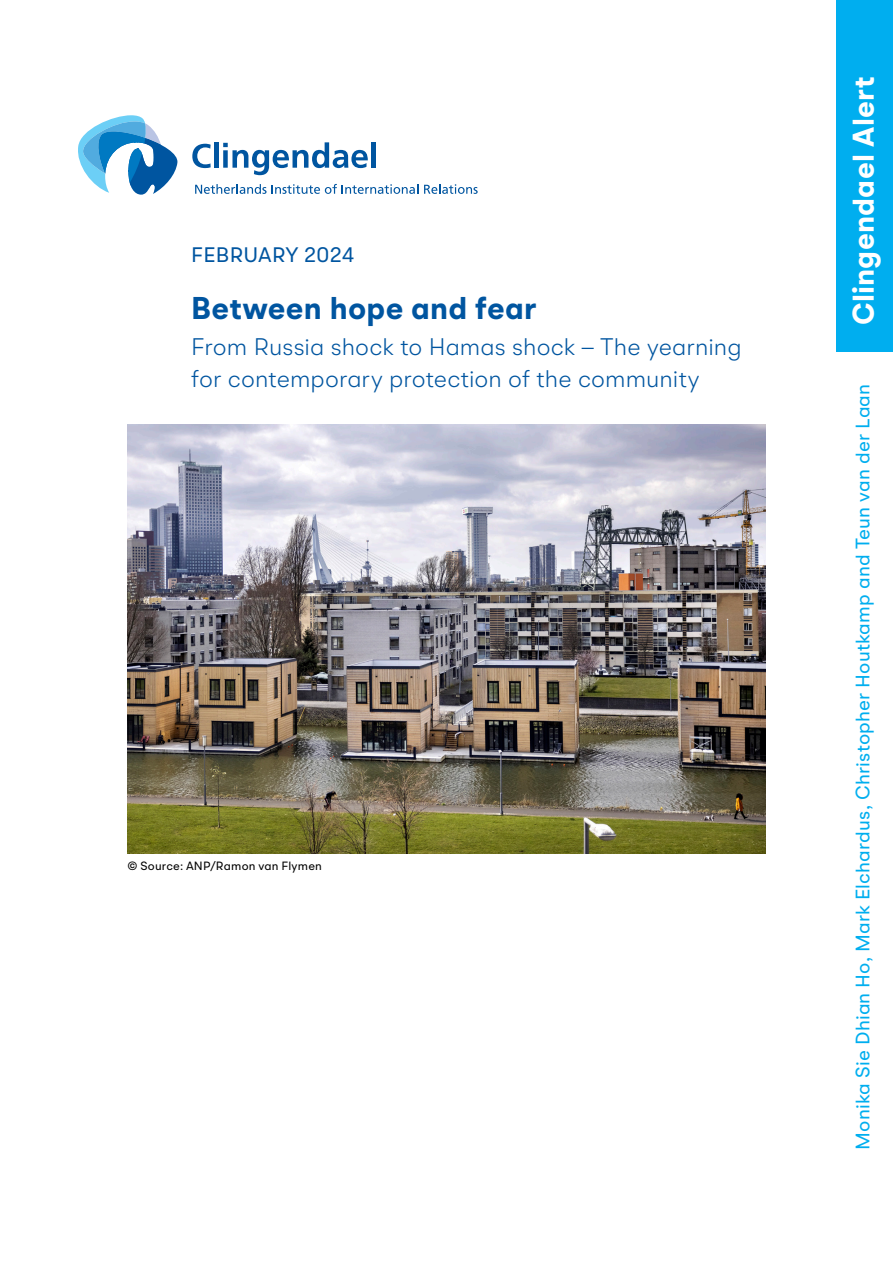
<style>
.page{position:relative;width:893px;height:1263px;background:#fff}
.page>*{position:absolute;margin:0;border:0;box-sizing:border-box;transform-origin:0 0}
.Title_Title{font:700 31.5px "BR Omega";letter-spacing:.01em;color:#0055a0}
.Title_Title-2{font:700 30px "BR Omega";letter-spacing:.01em;color:#fff}
.Subtitel_Title{font:300 24px/31.5px "BR Omega";letter-spacing:.005em;color:#0055a0}
.Title_Title-3{font:21px "BR Omega";color:#0055a0}
.Author_Title{font:19.5px "BR Omega";letter-spacing:.005em;color:#00aeef}
.Source_F{font:12px "BR Omega";letter-spacing:.015em;color:#000}
</style>
<div class="page">
<svg style="left:192px;top:144px;width:19px;height:24px"></svg>
<hr style="left:214px;top:142px;width:4px;height:26px;background:#0055a0">
<svg style="left:223px;top:142px;width:145px;height:33px"></svg>
<div style="left:371px;top:142px;width:5px;height:26px;background:#0055a0"></div>
<svg style="left:195px;top:184px;width:223px;height:10px"></svg>
<svg style="left:424px;top:184px;width:54px;height:10px"></svg>
<svg style="left:78px;top:115px;width:100px;height:80px"></svg>
<div style="left:836px;top:0;width:57px;height:351px;background:#00aeef"></div>
<img style="left:128px;top:424px;width:637px;height:430px">
<p class="Title_Title-3" style="left:191px;top:241px;width:164px">FEBRUARY 2024</p>
<p class="Title_Title" style="left:191px;top:288px;width:347px">Between hope and fear</p>
<p class="Subtitel_Title" style="left:191px;top:331px;width:552px">From Russia shock to Hamas shock – The yearning for contemporary protection of the community</p>
<p class="Source_F" style="left:128px;top:858px;width:196px">© Source: ANP/Ramon van Flymen</p>
<p class="Title_Title-2" style="left:844px;top:325px;width:250px;rotate:-90deg">Clingendael Alert</p>
<p class="Author_Title" style="left:850px;top:1149px;width:767px;rotate:-90deg">Monika Sie Dhian Ho, Mark Elchardus, Christopher Houtkamp and Teun van der Laan</p>
</div>
